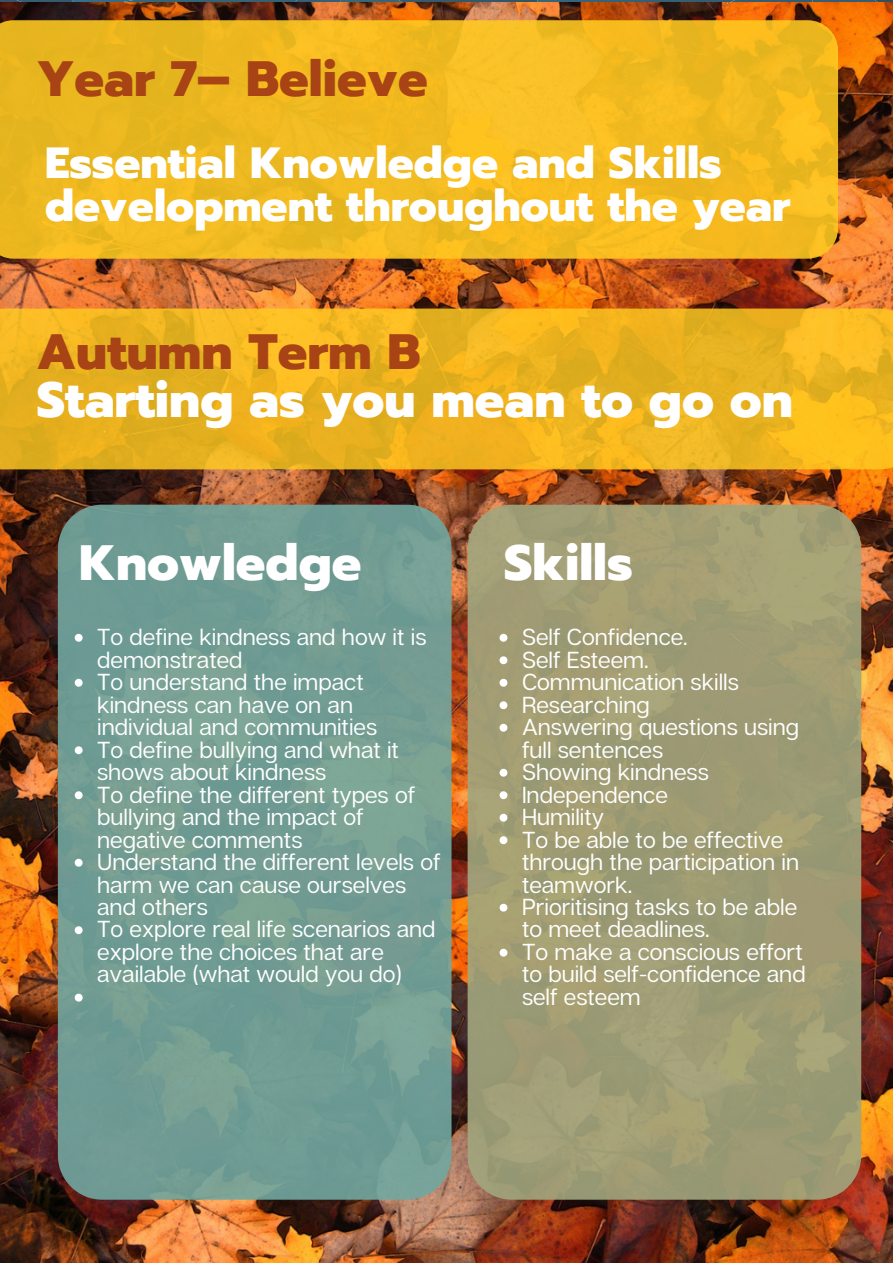
<style>
.page{position:relative;width:893px;height:1264px;background:#fff}
.page>*{position:absolute;margin:0;border:0;box-sizing:border-box;transform-origin:0 0}
.t1{font:800 49.5px "Prompt";color:#fff}
.t2{font:800 49.5px "Prompt";color:#a74315}
.t3{font:800 43.5px/42.8px "Prompt";color:#fff}
.t4{font:23.1px/22.5px "Articulat CF";color:#fff}
</style>
<div class="page">
<img style="left:333px;top:0;width:201px;height:3px">
<img style="left:534px;top:0;width:235px;height:3px">
<img style="left:818px;top:0;width:74px;height:3px">
<img style="left:117px;top:0;width:216px;height:3px">
<img style="left:0;top:0;width:117px;height:3px">
<img style="left:0;top:3px;width:892px;height:1259px">
<svg style="left:0;top:20px;width:838px;height:239px;background:#f0b920"></svg>
<div style="left:58px;top:504px;width:393px;height:695px;background:linear-gradient(to right,#719c93,#749e94);border-radius:44px"></div>
<svg style="left:0;top:308px;width:892px;height:161px;background:#ecb31f"></svg>
<div style="left:467px;top:504px;width:394px;height:695px;background:#9f9b74;border-radius:44px"></div>
<svg style="left:75px;top:634px;width:8px;height:7px"></svg>
<svg style="left:75px;top:679px;width:8px;height:7px"></svg>
<svg style="left:75px;top:746px;width:8px;height:8px"></svg>
<svg style="left:75px;top:791px;width:8px;height:8px"></svg>
<svg style="left:75px;top:858px;width:8px;height:8px"></svg>
<svg style="left:75px;top:926px;width:8px;height:8px"></svg>
<svg style="left:75px;top:993px;width:8px;height:8px"></svg>
<svg style="left:499px;top:634px;width:8px;height:7px"></svg>
<svg style="left:499px;top:656px;width:8px;height:8px"></svg>
<svg style="left:499px;top:679px;width:8px;height:7px"></svg>
<svg style="left:499px;top:701px;width:8px;height:8px"></svg>
<svg style="left:499px;top:723px;width:8px;height:8px"></svg>
<svg style="left:499px;top:768px;width:8px;height:8px"></svg>
<svg style="left:499px;top:791px;width:8px;height:8px"></svg>
<svg style="left:499px;top:813px;width:8px;height:8px"></svg>
<svg style="left:499px;top:836px;width:8px;height:8px"></svg>
<svg style="left:499px;top:903px;width:8px;height:8px"></svg>
<svg style="left:499px;top:948px;width:8px;height:8px"></svg>
<h1 class="t2" style="left:37px;top:42px;width:392px">Year 7– Believe</h1>
<h2 class="t3" style="left:45px;top:142px;width:746px">Essential Knowledge and Skills development throughout the year</h2>
<h1 class="t2" style="left:37px;top:315px;width:385px">Autumn Term B</h1>
<h1 class="t1" style="left:37px;top:363px;width:757px">Starting as you mean to go on</h1>
<h1 class="t1" style="left:79px;top:526px;width:284px">Knowledge</h1>
<p class="t4" style="left:97px;top:625px;width:345px">To define kindness and how it is demonstrated<br>To understand the impact kindness can have on an individual and communities<br>To define bullying and what it shows about kindness<br>To define the different types of bullying and the impact of negative comments<br>Understand the different levels of harm we can cause ourselves and others<br>To explore real life scenarios and explore the choices that are available (what would you do)</p>
<h1 class="t1" style="left:504px;top:526px;width:130px">Skills</h1>
<p class="t4" style="left:522px;top:625px;width:285px">Self Confidence.<br>Self Esteem.<br>Communication skills<br>Researching<br>Answering questions using full sentences<br>Showing kindness<br>Independence<br>Humility<br>To be able to be effective through the participation in teamwork.<br>Prioritising tasks to be able to meet deadlines.<br>To make a conscious effort to build self-confidence and self esteem</p>
</div>
